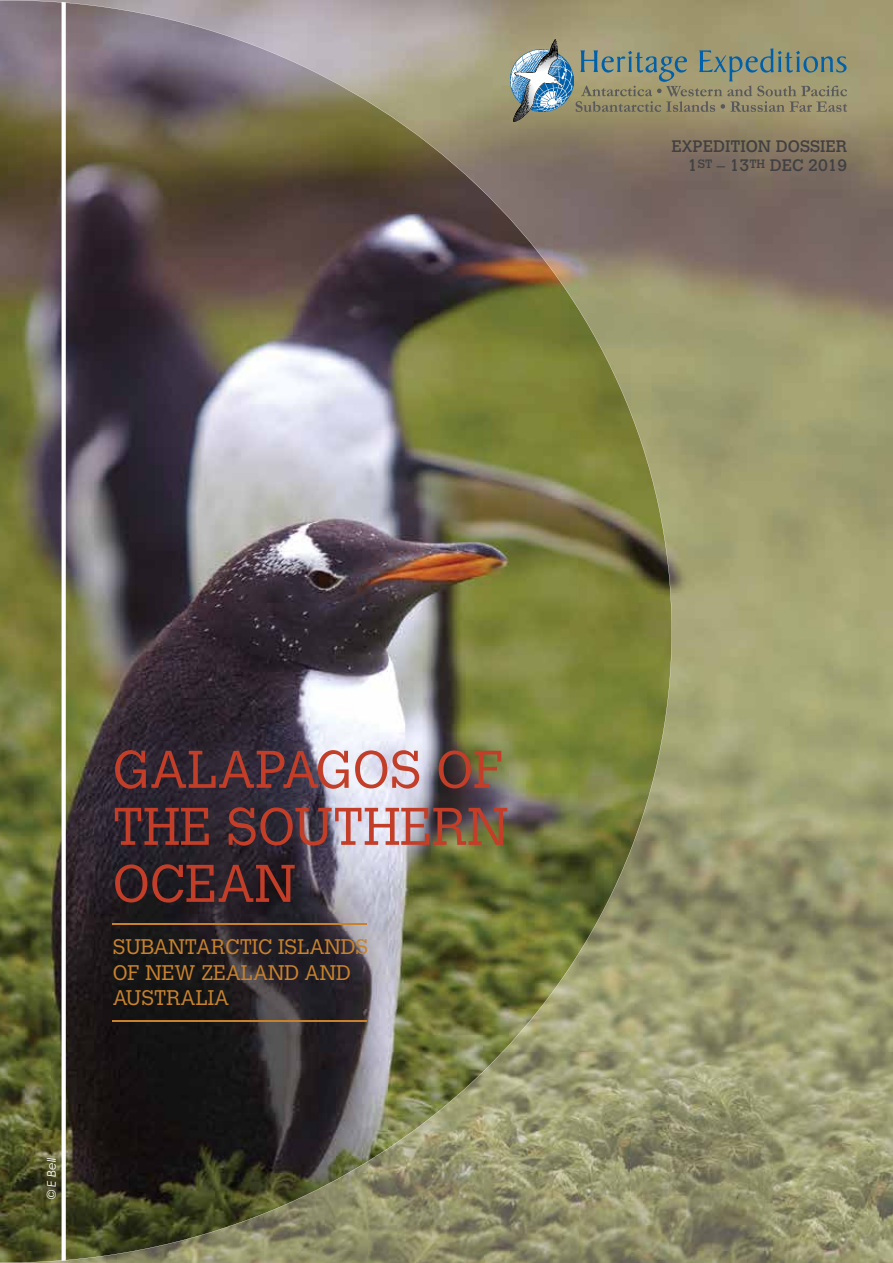
<style>
.page{position:relative;width:893px;height:1263px;background:#fff}
.page>*{position:absolute;margin:0;border:0;box-sizing:border-box;transform-origin:0 0}
.t1{font:300 52.5px/57px "Calvert";color:#c23e28;text-align:justify}
.t2{font:300 21px/25.5px "Calvert";color:#c8822d}
.t3{font:16.5px/19.5px "Calvert";color:#414042;text-align:right}
.t4{font:italic 12px "Century Gothic";color:#fff}
</style>
<div class="page">
<img style="left:672px;top:0;width:221px;height:1263px">
<img style="left:0;top:0;width:672px;height:1263px">
<svg style="left:62px;top:2px;width:4px;height:1259px"></svg>
<hr style="left:113px;top:1020px;width:254px;height:2px;background:#c8822d">
<hr style="left:113px;top:923px;width:254px;height:1px;background:#c8822d">
<svg style="left:576px;top:48px;width:271px;height:64px"></svg>
<svg style="left:562px;top:39px;width:6px;height:83px"></svg>
<img style="left:510px;top:49px;width:63px;height:62px">
<img style="left:514px;top:39px;width:48px;height:83px">
<p class="t3" style="left:672px;top:136px;width:177px">EXPEDITION DOSSIER<br>1<sup>ST</sup> – 13<sup>TH</sup> DEC 2019</p>
<h1 class="t1" style="left:113px;top:742px;width:397px">GALAPAGOS OF THE SOUTHERN OCEAN</h1>
<p class="t2" style="left:113px;top:935px;width:257px">SUBANTARCTIC ISLANDS<br>OF NEW ZEALAND AND<br>AUSTRALIA</p>
<p class="t4" style="left:44px;top:1199px;width:43px;rotate:-90deg">© E Bell</p>
</div>
